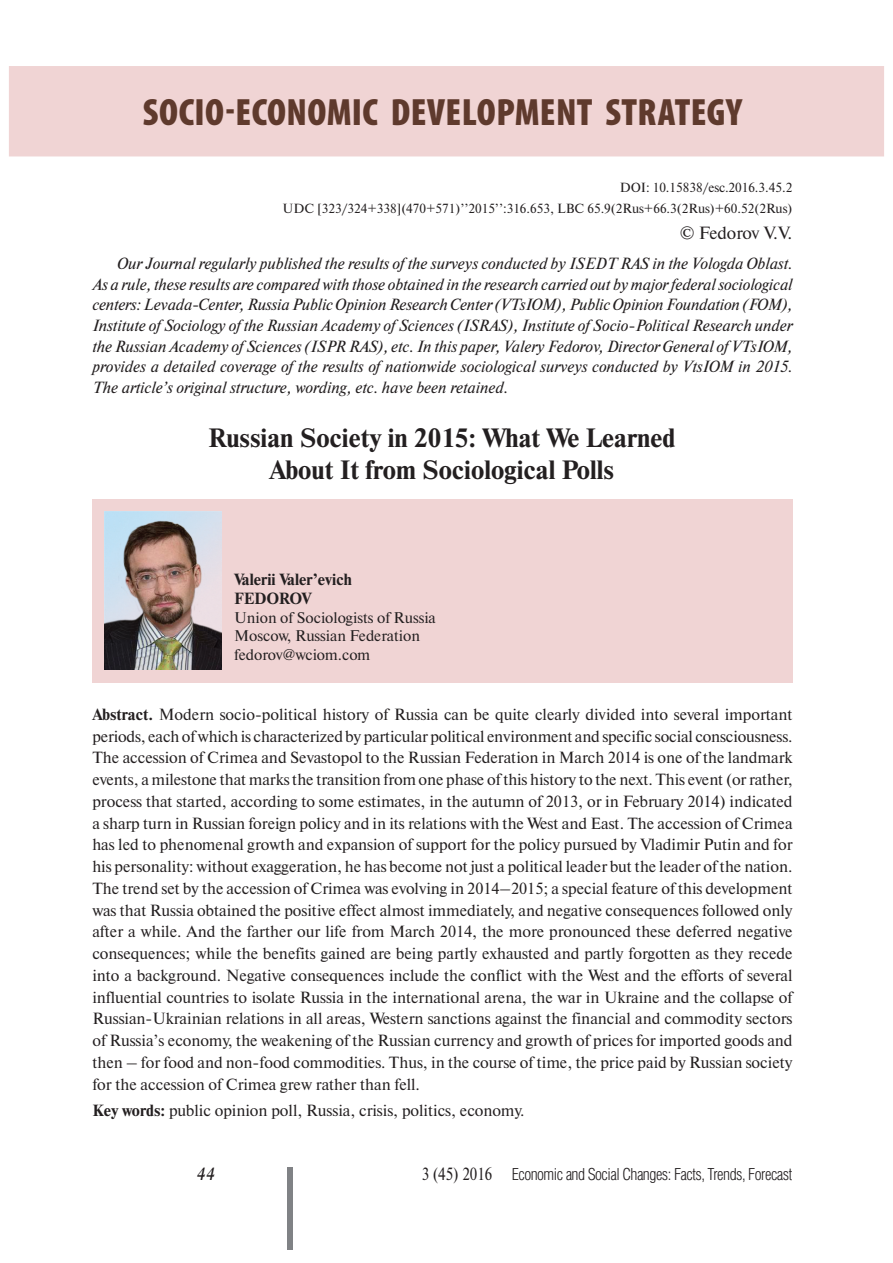
<style>
.page{position:relative;width:893px;height:1263px;background:#fff}
.page>*{position:absolute;margin:0;border:0;box-sizing:border-box;transform-origin:0 0}
.t1{font:900 condensed 38.25px "Myriad Pro";letter-spacing:.01em;color:#5f3a2d}
.t2{font:700 26.4px/31.8px "Newton C";color:#231f20;text-align:center}
.t3{font:17.7px "Newton C";color:#231f20}
.t4{font:italic 17.7px "Academy";color:#231f20}
.t5{font:300 16.65px "Helios Cond";letter-spacing:-.03em;color:#231f20}
.t6{font:16.2px/21.8px "Newton C";color:#231f20;text-align:justify}
.t7{font:italic 16.2px/20.5px "Newton C";color:#231f20;text-align:justify}
.t8{font:700 16.2px/19.4px "Newton C";color:#231f20}
.t9{font:15.45px/18.5px "Newton C";color:#231f20}
.t10{font:13.2px/20.9px "Newton C";color:#231f20;text-align:right}
.s1{font-family:"Minion Pro"}
.s2{font-weight:700}
.s3{font-family:"Newton C";font-weight:400;font-size:17.7px}
</style>
<div class="page">
<div style="left:287px;top:1167px;width:6px;height:83px;background:#808285"></div>
<div style="left:92px;top:499px;width:700px;height:183px;background:#f0d4d4"></div>
<div style="left:9px;top:66px;width:875px;height:90px;background:#f0d4d4"></div>
<img style="left:105px;top:511px;width:117px;height:159px">
<h1 class="t1" style="left:143px;top:98px;width:600px">SOCIO-ECONOMIC DEVELOPMENT STRATEGY</h1>
<p class="t10" style="left:283px;top:179px;width:511px">DOI: 10.15838/esc<span class="s1">.</span>2016.3.45.2<br>UDC [323/324+338](470+571)’’2015’’:316.653, LBC 65.9(2Rus+66.3(2Rus)+60.52(2Rus)</p>
<p class="t3" style="left:680px;top:226px;width:114px">© Fedorov V.V.</p>
<p class="t7" style="left:92px;top:255px;width:702px;text-indent:25px">Our Journal regularly published the results of the surveys conducted by ISEDT RAS in the Vologda Oblast.<br>As a rule, these results are compared with those obtained in the research carried out by major federal sociological centers: Levada-Center, Russia Public Opinion Research Center (VTsIOM), Public Opinion Foundation (FOM), Institute of Sociology of the Russian Academy of Sciences (ISRAS), Institute of Socio-Political Research un der the Russian Academy of Sciences (ISPR RAS), etc. In this paper, Valery Fedorov, Director General of VTsIOM, provides a detailed coverage of the results of nationwide sociological surveys conducted by VtsIOM in 2015.<br>The article’s original structure, wording, etc. have been retained.</p>
<h2 class="t2" style="left:208px;top:424px;width:469px">Russian Society in 2015: What We Learned<br>About It from Sociological Polls</h2>
<p class="t8" style="left:234px;top:571px;width:119px">Valerii Valer’evich<br>FEDOROV</p>
<p class="t9" style="left:234px;top:609px;width:203px">Union of Sociologists of Russia<br>Moscow, Russian Federation fedorov@wciom.com</p>
<p class="t6" style="left:92px;top:705px;width:702px"><span class="s2">Abstract.</span> Modern socio-political history of Russia can be quite clearly divided into several important periods, each of which is characterized by particular political environment and specific social consciousness.<br>The accession of Crimea and Sevastopol to the Russian Federation in March 2014 is one of the landmark events, a milestone that marks the transition from one phase of this history to the next. This event (or rather, process that started, according to some estimates, in the autumn of 2013, or in February 2014) indicated a sharp turn in Russian foreign policy and in its relations with the West and East. The accession of Crimea has led to phenomenal growth and expansion of support for the policy pursued by Vladimir Putin and for his personality: without exaggeration, he has become not just a political leader but the leader of the nation.<br>The trend set by the accession of Crimea was evolving in 2014–2015; a special feature of this development was that Russia obtained the positive effect almost immediately, and negative consequences followed only after a while. And the farther our life from March 2014, the more pronounced these deferred negative consequences; while the benefits gained are being partly exhausted and partly forgotten as they recede into a background. Negative consequences include the conflict with the West and the efforts of several influential countries to isolate Russia in the international arena, the war in Ukraine and the collapse of Russian-Ukrainian relations in all areas, Western sanctions against the financial and commodity sectors of Russia’s economy, the weakening of the Russian currency and growth of prices for imported goods and then – for food and non-food commodities. Thus, in the course of time, the price paid by Russian society for the accession of Crimea grew rather than fell.</p>
<p class="t6" style="left:92px;top:1101px;width:434px"><span class="s2">Key words:</span> public opinion poll, Russia, crisis, politics, economy.</p>
<p class="t4" style="left:196px;top:1165px;width:20px">44</p>
<p class="t5" style="left:422px;top:1168px;width:372px"><span class="s3">3 (45) 2016</span> Economic and Social Changes: Facts, Trends, Forecast</p>
</div>
